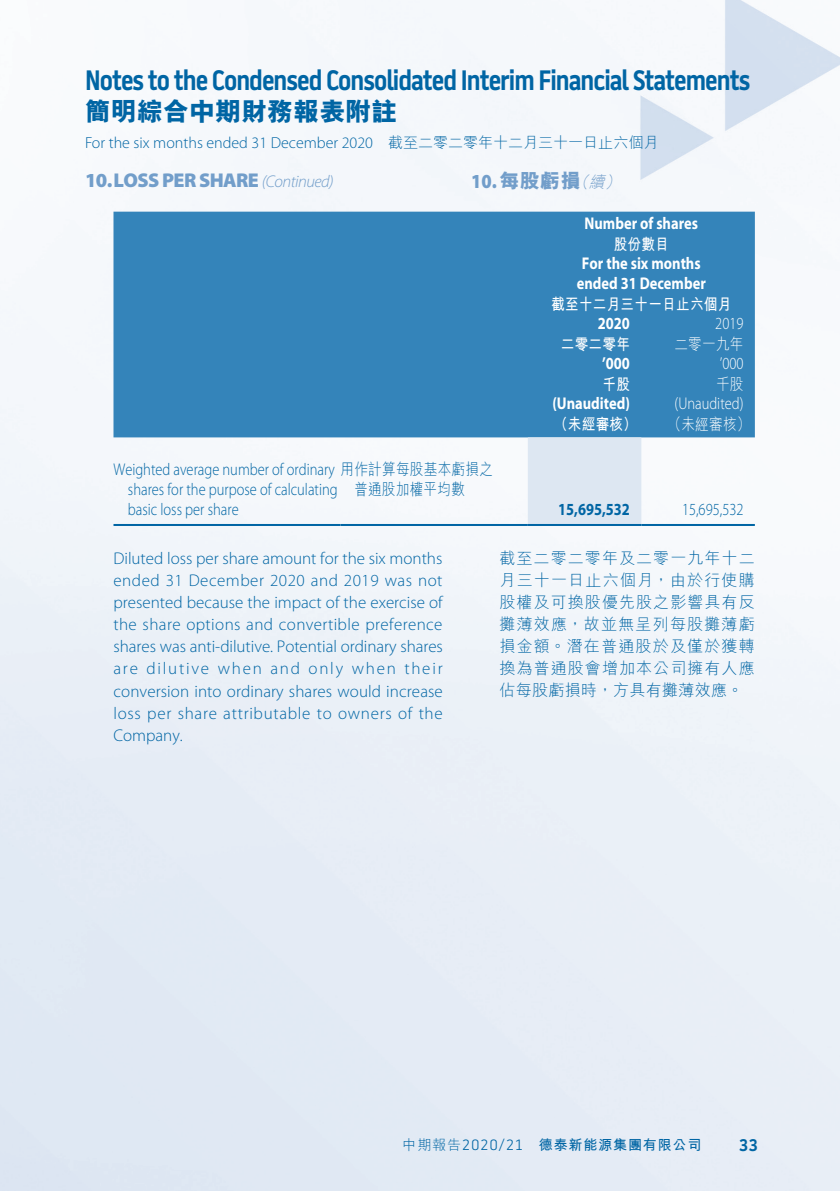
<style>
.page{position:relative;width:840px;height:1191px;background:#fff}
.page>*{position:absolute;margin:0;border:0;box-sizing:border-box;transform-origin:0 0}
.t1{font:700 28px "Battersea";letter-spacing:-.04em;color:#0065a4;scale:.88 1}
.t2{font:800 26px "M Hei HK";color:#0065a4}
._01_H1_E{font:900 20px "Myriad Pro";letter-spacing:-.03em;color:#729eca}
._001_H1_C{font:800 20px "M Hei HK";color:#729eca}
._00_txt_E{font:300 17px/22px "Myriad Pro";letter-spacing:.04em;color:#0065a4;text-align:justify}
._50_Table_txt{font:300 17px "Myriad Pro";color:#0065a4;scale:.85 1}
._50_Table_txt-2{font:700 17px "Myriad Pro";color:#fff;scale:.85 1}
._50_Table_txt-3{font:300 17px "Myriad Pro";color:#fff;scale:.85 1}
._50_Table_txt-4{font:700 17px "Myriad Pro";color:#0065a4;scale:.85 1}
.t3{font:700 17px "Battersea";color:#0065a4}
._000_txt_C{font:300 16px/22px "M Hei HK";letter-spacing:.065em;color:#0065a4;text-align:justify}
.t4{font:300 16px "Myriad Pro";color:#0065a4}
._50_Table_txt-5{font:700 16px "M Hei HK";letter-spacing:.02em;color:#fff;scale:.85 1}
._50_Table_txt-6{font:300 16px "M Hei HK";letter-spacing:.02em;color:#fff;scale:.85 1}
._50_Table_txt-7{font:300 16px "M Hei HK";letter-spacing:.02em;color:#0065a4;scale:.85 1}
.t5{font:700 14px "M Hei HK";letter-spacing:.06em;color:#0065a4}
.s1{font-family:"M Hei HK";font-size:15px}
.s2{font-family:"Myriad Pro";font-weight:900}
.s3{font-weight:300;font-style:italic;font-size:16px}
.s4{font-weight:300;font-style:italic;font-size:17px}
.s5{font-family:"M Hei HK";font-size:16px}
.s6{font-weight:300}
.s7{font-family:"Battersea";font-weight:300;font-size:15px}
</style>
<div class="page">
<img style="left:0;top:0;width:839px;height:1191px">
<div style="left:113px;top:212px;width:641px;height:225px;background:#3484ba"></div>
<div style="left:527px;top:437px;width:114px;height:87px;background:#dde7f2"></div>
<hr style="left:113px;top:524px;width:227px;height:2px;background:#0065a4">
<hr style="left:340px;top:524px;width:187px;height:2px;background:#0065a4">
<hr style="left:527px;top:524px;width:114px;height:2px;background:#0065a4">
<hr style="left:641px;top:524px;width:113px;height:2px;background:#0065a4">
<h1 class="t1" style="left:85px;top:63px;width:757px">Notes to the Condensed Consolidated Interim Financial Statements</h1>
<h2 class="t2" style="left:85px;top:98px;width:313px">簡明綜合中期財務報表附註</h2>
<p class="t4" style="left:85px;top:133px;width:574px">For the six months ended 31 December 2020 <span class="s1">截至二零二零年十二月三十一日止六個月</span></p>
<p class="_001_H1_C" style="left:471px;top:171px;width:154px"><span class="s2">10.</span>每股虧損<span class="s3">（續）</span></p>
<p class="_01_H1_E" style="left:85px;top:167px;width:250px">10.LOSS PER SHARE <span class="s4">(Continued)</span></p>
<p class="_50_Table_txt" style="left:113px;top:459px;width:447px">Weighted average number of ordinary <span class="s5">用作計算每股基本虧損之</span></p>
<p class="_50_Table_txt" style="left:128px;top:479px;width:248px">shares for the purpose of calculating</p>
<p class="_50_Table_txt" style="left:128px;top:499px;width:132px">basic loss per share</p>
<p class="_50_Table_txt-7" style="left:354px;top:481px;width:132px">普通股加權平均數</p>
<p class="_50_Table_txt-2" style="left:584px;top:212px;width:135px">Number of shares</p>
<p class="_50_Table_txt-5" style="left:613px;top:232px;width:66px">股份數目</p>
<p class="_50_Table_txt-2" style="left:581px;top:252px;width:141px">For the six months</p>
<p class="_50_Table_txt-2" style="left:576px;top:272px;width:153px">ended 31 December</p>
<p class="_50_Table_txt-5" style="left:551px;top:292px;width:213px">截至十二月三十一日止六個月</p>
<p class="_50_Table_txt-2" style="left:597px;top:312px;width:39px">2020</p>
<p class="_50_Table_txt-3" style="left:714px;top:313px;width:35px">2019</p>
<p class="_50_Table_txt-5" style="left:560px;top:332px;width:83px">二零二零年</p>
<p class="_50_Table_txt-6" style="left:674px;top:335px;width:83px">二零一九年</p>
<p class="_50_Table_txt-2" style="left:601px;top:352px;width:34px">’000</p>
<p class="_50_Table_txt-3" style="left:719px;top:353px;width:29px">’000</p>
<p class="_50_Table_txt-5" style="left:602px;top:372px;width:34px">千股</p>
<p class="_50_Table_txt-6" style="left:715px;top:375px;width:34px">千股</p>
<p class="_50_Table_txt-2" style="left:552px;top:392px;width:93px">(Unaudited)</p>
<p class="_50_Table_txt-3" style="left:674px;top:393px;width:83px">(Unaudited)</p>
<p class="_50_Table_txt-5" style="left:554px;top:412px;width:98px">（未經審核）</p>
<p class="_50_Table_txt-6" style="left:667px;top:415px;width:98px">（未經審核）</p>
<p class="_50_Table_txt-4" style="left:558px;top:498px;width:86px">15,695,532</p>
<p class="_50_Table_txt" style="left:681px;top:499px;width:74px">15,695,532</p>
<p class="_00_txt_E" style="left:113px;top:547px;width:331px">Diluted loss per share amount for the six months ended 31 December 2020 and 2019 was not presented because the impact of the exercise of the share options and convertible preference shares was anti-dilutive. Potential ordinary shares are dilutive when and only when their conversion into ordinary shares would increase loss per share attributable to owners of the Company.</p>
<p class="_000_txt_C" style="left:499px;top:547px;width:257px">截至二零二零年及二零一九年十二月三十一日止六個月，由於行使購股權及可換股優先股之影響具有反攤薄效應，故並無呈列每股攤薄虧損金額。潛在普通股於及僅於獲轉換為普通股會增加本公司擁有人應佔每股虧損時，方具有攤薄效應。</p>
<p class="t5" style="left:402px;top:1134px;width:300px"><span class="s6">中期報告</span><span class="s7">2020/21</span> 德泰新能源集團有限公司</p>
<p class="t3" style="left:738px;top:1135px;width:20px">33</p>
</div>
